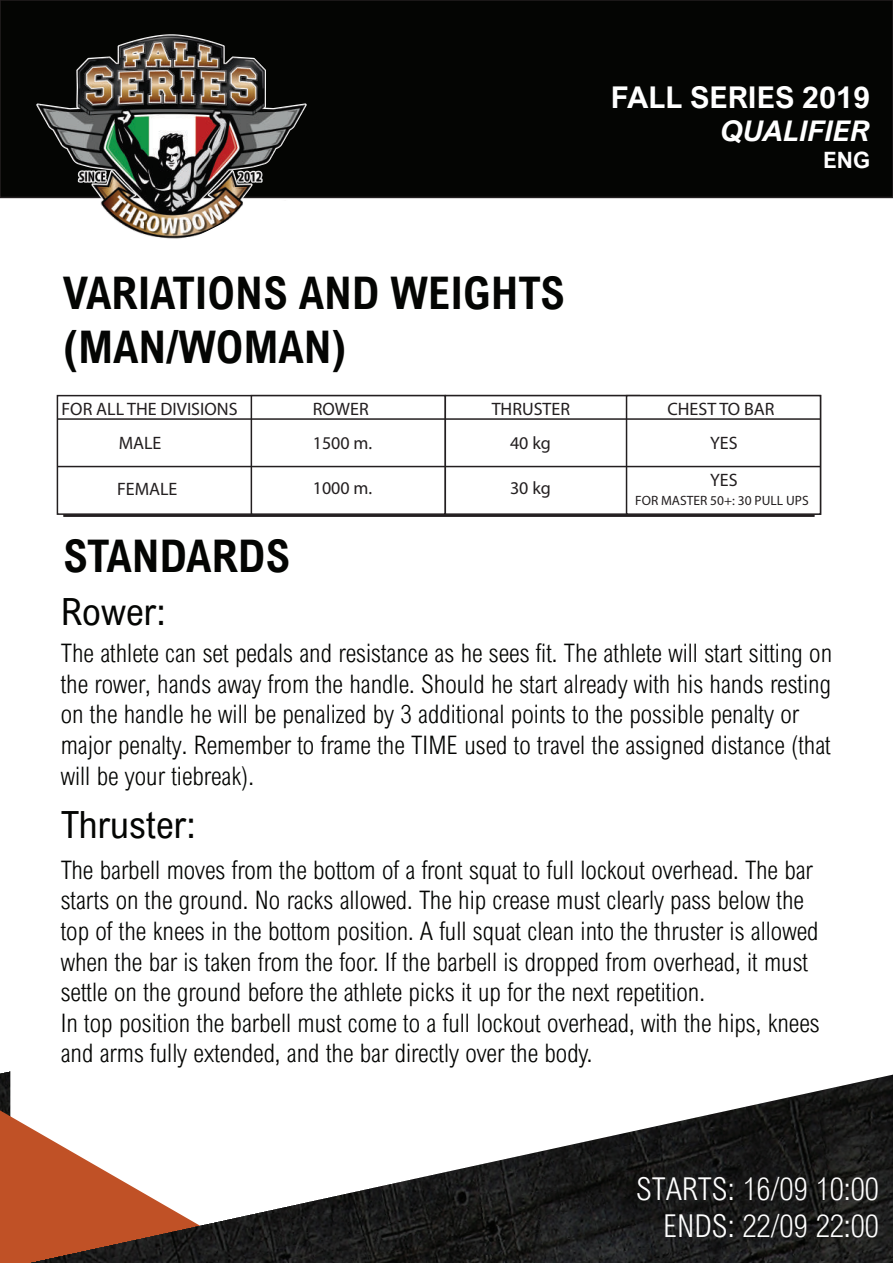
<style>
.page{position:relative;width:893px;height:1263px;background:#fff}
.page>*{position:absolute;margin:0;border:0;box-sizing:border-box;transform-origin:0 0}
.t1{font:700 45px/54px "Arial Nova Cond";color:#040503}
.t2{font:37.5px "Arial Nova Cond";color:#040503}
.t3{font:300 31.5px/37.8px "Arial Nova Cond";color:#fff;text-align:right}
.t4{font:700 30px "Arial Nova";color:#fff}
.t5{font:italic 700 28.5px "Arial Nova";color:#fff}
.t6{font:27px "Arial Nova Cond";color:#fff}
.t7{font:300 25.5px/30.6px "Arial Nova Cond";color:#040503}
.t8{font:700 22.5px "Arial Nova";color:#fff}
.t9{font:18px/37px "Myriad Pro";color:#231f20}
.t10{font:13.5px "Myriad Pro";color:#231f20}
</style>
<div class="page">
<img style="left:0;top:1071px;width:10px;height:39px">
<div style="left:0;top:0;width:893px;height:197px;background:#040503"></div>
<div style="left:0;top:0;width:893px;height:198px;border:2px solid #231f20"></div>
<img style="left:18px;top:2px;width:306px;height:228px">
<img style="left:132px;top:199px;width:192px;height:40px">
<hr style="left:63px;top:514px;width:752px;height:3px;background:#231f20">
<div style="left:0;top:1110px;width:28px;height:153px;background:#c05126"></div>
<img style="left:28px;top:1074px;width:865px;height:189px">
<div style="left:57px;top:395px;width:764px;height:120px;background:#fff;border:2px solid #231f20"></div>
<div style="left:251px;top:395px;width:195px;height:120px;background:#fff;border:2px solid #231f20"></div>
<div style="left:445px;top:395px;width:195px;height:120px;background:#fff;border:2px solid #231f20"></div>
<div style="left:626px;top:395px;width:195px;height:120px;background:#fff;border:2px solid #231f20"></div>
<hr style="left:57px;top:418px;width:763px;height:2px;background:#231f20">
<hr style="left:57px;top:466px;width:763px;height:1px;background:#231f20">
<h1 class="t1" style="left:63px;top:265px;width:503px">VARIATIONS AND WEIGHTS (MAN/WOMAN)</h1>
<p class="t4" style="left:611px;top:80px;width:261px">FALL SERIES 2019</p>
<p class="t5" style="left:721px;top:114px;width:150px">QUALIFIER</p>
<p class="t8" style="left:823px;top:147px;width:49px">ENG</p>
<p class="t9" style="left:62px;top:390px;width:178px">FOR ALL THE DIVISIONS</p>
<p class="t9" style="left:313px;top:390px;width:57px">ROWER</p>
<p class="t9" style="left:492px;top:390px;width:80px">THRUSTER</p>
<p class="t9" style="left:667px;top:390px;width:109px">CHEST TO BAR</p>
<p class="t9" style="left:119px;top:424px;width:44px">MALE</p>
<p class="t9" style="left:117px;top:470px;width:62px">FEMALE</p>
<p class="t9" style="left:510px;top:424px;width:42px">40 kg</p>
<p class="t9" style="left:510px;top:469px;width:42px">30 kg</p>
<p class="t9" style="left:710px;top:424px;width:29px">YES<br>YES</p>
<p class="t10" style="left:635px;top:492px;width:175px">FOR MASTER 50+: 30 PULL UPS</p>
<p class="t9" style="left:313px;top:424px;width:61px">1500 m.</p>
<p class="t9" style="left:313px;top:469px;width:61px">1000 m.</p>
<h1 class="t1" style="left:63px;top:528px;width:228px">STANDARDS</h1>
<h2 class="t2" style="left:61px;top:589px;width:107px">Rower:</h2>
<p class="t7" style="left:61px;top:637px;width:773px">The athlete can set pedals and resistance as he sees fit. The athlete will start sitting on the rower, hands away from the handle. Should he start already with his hands resting on the handle he will be penalized by 3 additional points to the possible penalty or major penalty. Remember to frame the TIME used to travel the assigned distance (that will be your tiebreak).</p>
<h2 class="t2" style="left:61px;top:801px;width:137px">Thruster:</h2>
<p class="t7" style="left:61px;top:854px;width:760px">The barbell moves from the bottom of a front squat to full lockout overhead. The bar starts on the ground. No racks allowed. The hip crease must clearly pass below the top of the knees in the bottom position. A full squat clean into the thruster is allowed when the bar is taken from the foor. If the barbell is dropped from overhead, it must settle on the ground before the athlete picks it up for the next repetition.<br>In top position the barbell must come to a full lockout overhead, with the hips, knees and arms fully extended, and the bar directly over the body.</p>
<p class="t3" style="left:636px;top:1169px;width:244px">STARTS: 16/09 10:00<br>ENDS: 22/09 22:00</p>
<p class="t4" style="left:791px;top:1190px;width:68px">FINE</p>
<p class="t6" style="left:675px;top:1224px;width:184px">22:00 8° LUGLIO</p>
</div>
